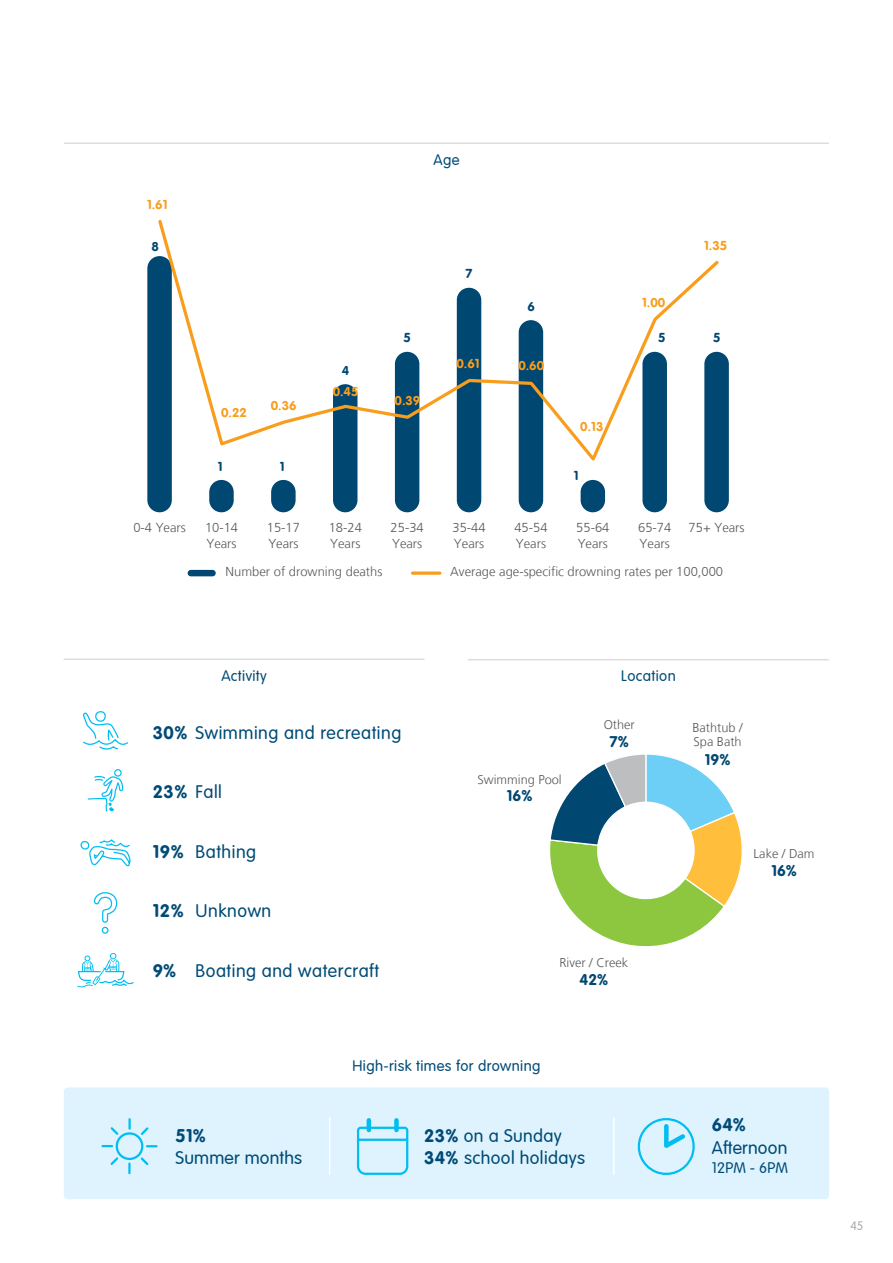
<style>
.page{position:relative;width:893px;height:1263px;background:#fff}
.page>*{position:absolute;margin:0;border:0;box-sizing:border-box;transform-origin:0 0}
.t1{font:300 18px "VAG Rounded Std";letter-spacing:.03em;color:#004b76}
.t2{font:300 18px/22.5px "VAG Rounded LT Pro";letter-spacing:.015em;color:#004b76}
.t3{font:700 18px "VAG Rounded LT Pro";color:#004b76}
.t4{font:700 15.3px "VAG Rounded Std";color:#004772}
.t5{font:300 15px "VAG Rounded LT Pro";letter-spacing:.025em;color:#004b76}
.t6{font:300 12.9px/16.5px "Frutiger LT";color:#58595b}
.t7{font:300 12.75px/14.1px "Frutiger LT";color:#58595b}
.t8{font:700 12.75px "VAG Rounded LT Pro";color:#f99d1c}
.t9{font:700 12.75px "VAG Rounded LT Pro";color:#004772}
.t10{font:300 12px "VAG Rounded LT Pro";color:#a7a9ac}
.s1{font-family:"VAG Rounded LT Pro";font-weight:700}
.s2{font-weight:700}
</style>
<div class="page">
<hr style="left:65px;top:142px;width:763px;height:2px;background:#dcddde">
<div style="left:64px;top:1087px;width:765px;height:112px;background:#def3fd;border-radius:4px"></div>
<hr style="left:613px;top:1118px;width:1px;height:56px;background:#fff">
<hr style="left:329px;top:1118px;width:1px;height:56px;background:#fff">
<svg style="left:101px;top:1118px;width:57px;height:57px"></svg>
<svg style="left:637px;top:1118px;width:58px;height:57px"></svg>
<svg style="left:357px;top:1125px;width:52px;height:50px"></svg>
<hr style="left:367px;top:1120px;width:4px;height:10px;background:#00bdf2">
<div style="left:394px;top:1120px;width:5px;height:10px;background:#00bdf2"></div>
<svg style="left:147px;top:256px;width:582px;height:256px"></svg>
<svg style="left:156px;top:219px;width:565px;height:246px"></svg>
<div style="left:188px;top:570px;width:28px;height:6px;background:#004772;border-radius:3px"></div>
<svg style="left:413px;top:571px;width:27px;height:4px"></svg>
<svg style="left:550px;top:754px;width:192px;height:193px"></svg>
<hr style="left:64px;top:658px;width:360px;height:2px;background:#dcddde">
<hr style="left:468px;top:659px;width:360px;height:1px;background:#dcddde">
<svg style="left:88px;top:769px;width:35px;height:43px"></svg>
<svg style="left:83px;top:712px;width:45px;height:38px"></svg>
<div style="left:95px;top:711px;width:11px;height:11px;border:1px solid #00bdf2;border-radius:50%"></div>
<svg style="left:93px;top:892px;width:25px;height:42px"></svg>
<svg style="left:77px;top:953px;width:57px;height:35px"></svg>
<svg style="left:81px;top:839px;width:50px;height:28px"></svg>
<p class="t8" style="left:147px;top:196px;width:22px">1.61</p>
<p class="t9" style="left:151px;top:238px;width:9px">8</p>
<p class="t5" style="left:433px;top:151px;width:28px">Age</p>
<p class="t8" style="left:221px;top:404px;width:27px">0.22</p>
<p class="t8" style="left:271px;top:397px;width:27px">0.36</p>
<p class="t9" style="left:218px;top:458px;width:6px">1</p>
<p class="t9" style="left:280px;top:458px;width:6px">1</p>
<p class="t9" style="left:342px;top:362px;width:9px">4</p>
<p class="t8" style="left:333px;top:383px;width:27px">0.45</p>
<p class="t9" style="left:404px;top:330px;width:9px">5</p>
<p class="t8" style="left:395px;top:392px;width:27px">0.39</p>
<p class="t9" style="left:465px;top:266px;width:8px">7</p>
<p class="t9" style="left:527px;top:298px;width:9px">6</p>
<p class="t8" style="left:456px;top:355px;width:25px">0.61</p>
<p class="t8" style="left:518px;top:357px;width:27px">0.60</p>
<p class="t8" style="left:580px;top:419px;width:25px">0.13</p>
<p class="t9" style="left:574px;top:467px;width:6px">1</p>
<p class="t8" style="left:642px;top:294px;width:25px">1.00</p>
<p class="t8" style="left:704px;top:237px;width:25px">1.35</p>
<p class="t9" style="left:658px;top:330px;width:9px">5</p>
<p class="t9" style="left:713px;top:330px;width:9px">5</p>
<p class="t6" style="left:133px;top:519px;width:54px">0-4 Years</p>
<p class="t6" style="left:205px;top:519px;width:35px">10-14<br>Years</p>
<p class="t6" style="left:267px;top:519px;width:35px">15-17<br>Years</p>
<p class="t6" style="left:329px;top:519px;width:35px">18-24<br>Years</p>
<p class="t6" style="left:391px;top:519px;width:35px">25-34<br>Years</p>
<p class="t6" style="left:452px;top:519px;width:35px">35-44<br>Years</p>
<p class="t6" style="left:514px;top:519px;width:35px">45-54<br>Years</p>
<p class="t6" style="left:576px;top:519px;width:35px">55-64<br>Years</p>
<p class="t6" style="left:638px;top:519px;width:35px">65-74<br>Years</p>
<p class="t6" style="left:689px;top:519px;width:57px">75+ Years</p>
<p class="t6" style="left:226px;top:564px;width:158px">Number of drowning deaths</p>
<p class="t6" style="left:450px;top:564px;width:274px">Average age-specific drowning rates per 100,000</p>
<p class="t5" style="left:221px;top:667px;width:47px">Activity</p>
<p class="t5" style="left:621px;top:667px;width:56px">Location</p>
<h1 class="t1" style="left:153px;top:722px;width:250px"><span class="s1">30%</span> Swimming and recreating</h1>
<h1 class="t1" style="left:153px;top:782px;width:71px"><span class="s1">23%</span> Fall</h1>
<h1 class="t1" style="left:153px;top:841px;width:105px"><span class="s1">19%</span> Bathing</h1>
<h1 class="t1" style="left:153px;top:900px;width:120px"><span class="s1">12%</span> Unknown</h1>
<h1 class="t1" style="left:153px;top:961px;width:228px"><span class="s1">9%</span> Boating and watercraft</h1>
<p class="t7" style="left:477px;top:772px;width:86px">Swimming Pool</p>
<p class="t4" style="left:507px;top:787px;width:27px">16%</p>
<p class="t7" style="left:604px;top:718px;width:33px">Other</p>
<p class="t4" style="left:610px;top:732px;width:21px">7%</p>
<p class="t7" style="left:559px;top:955px;width:70px">River / Creek</p>
<p class="t4" style="left:580px;top:970px;width:30px">42%</p>
<p class="t7" style="left:692px;top:721px;width:52px">Bathtub /<br>Spa Bath</p>
<p class="t4" style="left:705px;top:750px;width:27px">19%</p>
<p class="t7" style="left:754px;top:847px;width:62px">Lake / Dam</p>
<p class="t4" style="left:771px;top:861px;width:27px">16%</p>
<h1 class="t3" style="left:176px;top:1124px;width:32px">51%</h1>
<h1 class="t2" style="left:176px;top:1147px;width:128px">Summer months</h1>
<p class="t5" style="left:352px;top:1057px;width:189px">High-risk times for drowning</p>
<h1 class="t2" style="left:424px;top:1125px;width:162px"><span class="s2">23%</span> on a Sunday<br><span class="s2">34%</span> school holidays</h1>
<h1 class="t3" style="left:712px;top:1113px;width:36px">64%</h1>
<h1 class="t2" style="left:712px;top:1136px;width:77px">Afternoon</h1>
<p class="t5" style="left:712px;top:1159px;width:78px">12PM - 6PM</p>
<p class="t10" style="left:850px;top:1218px;width:14px">45</p>
</div>
